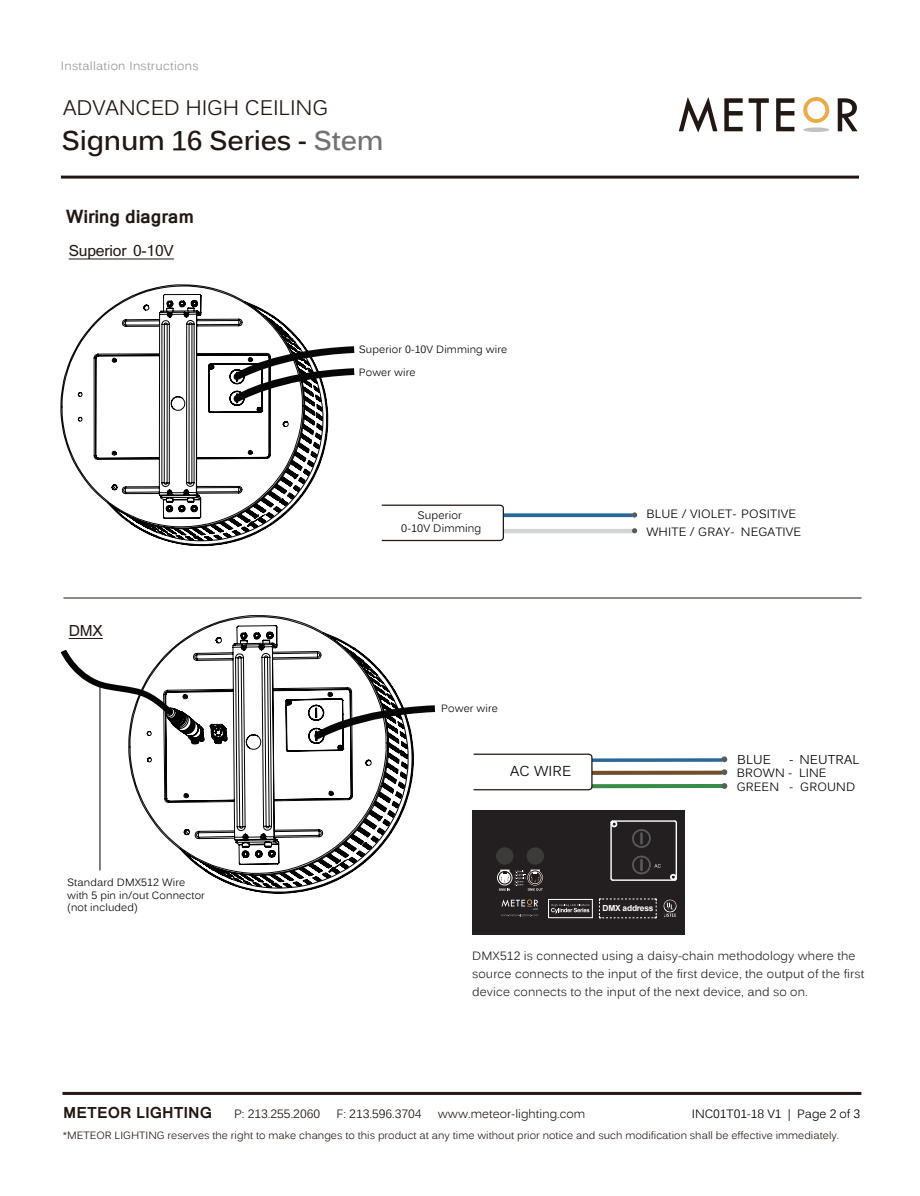
<style>
.page{position:relative;width:920px;height:1196px;background:#fff}
.page>*{position:absolute;margin:0;border:0;box-sizing:border-box;transform-origin:0 0}
.t1{font:700 27px "Kalinga";letter-spacing:-.01em;color:#221713}
.t2{font:21px "Kalinga";letter-spacing:-.005em;color:#221713}
.t3{font:700 18px "Kartika";letter-spacing:-.01em;color:#221713}
.t4{font:15px "Kartika";letter-spacing:-.01em;color:#221713}
.t5{font:700 15px "Kartika";color:#221713}
.t6{font:14.4px "Kalinga";letter-spacing:.01em;color:#030303}
.t7{font:12.75px "Kalinga";letter-spacing:.01em;color:#030303}
.t8{font:12px/18px "Kalinga";letter-spacing:.01em;color:#231f20}
.t9{font:12px/18.3px "Kalinga";letter-spacing:.01em;color:#030303}
.t10{font:12px "Kalinga";color:#221713}
.t11{font:12px "Kalinga";letter-spacing:.025em;color:#939598}
.t12{font:10.8px/12.9px "Kalinga";letter-spacing:.01em;color:#030303;text-align:center}
.t13{font:10.5px "Kalinga";color:#221713}
.t14{font:10.5px/12.6px "Kalinga";letter-spacing:.01em;color:#030303}
.t15{font:700 8.4px "Arial";letter-spacing:-.025em;color:#fff}
.s1{color:#727276}
</style>
<div class="page">
<svg style="left:678px;top:97px;width:39px;height:36px"></svg>
<svg style="left:724px;top:98px;width:18px;height:33px"></svg>
<svg style="left:748px;top:98px;width:20px;height:33px"></svg>
<svg style="left:776px;top:98px;width:18px;height:33px"></svg>
<svg style="left:837px;top:98px;width:20px;height:33px"></svg>
<svg style="left:803px;top:97px;width:26px;height:26px"></svg>
<hr style="left:802px;top:128px;width:27px;height:4px;background:#bfc1c3;border-radius:50%">
<hr style="left:61px;top:176px;width:797px;height:3px;background:#221713">
<hr style="left:62px;top:1092px;width:799px;height:3px;background:#221713">
<hr style="left:69px;top:259px;width:57px;height:1px;background:#221713">
<hr style="left:133px;top:259px;width:41px;height:1px;background:#221713">
<hr style="left:69px;top:638px;width:34px;height:1px;background:#221713">
<svg style="left:504px;top:513px;width:127px;height:4px"></svg>
<hr style="left:439px;top:529px;width:193px;height:4px;background:#d3d4d5">
<svg style="left:381px;top:504px;width:123px;height:38px"></svg>
<svg style="left:631px;top:512px;width:6px;height:6px"></svg>
<svg style="left:632px;top:528px;width:5px;height:5px"></svg>
<svg style="left:593px;top:758px;width:128px;height:4px"></svg>
<svg style="left:593px;top:771px;width:128px;height:4px"></svg>
<hr style="left:575px;top:784px;width:147px;height:4px;background:#398c46">
<svg style="left:721px;top:756px;width:6px;height:6px"></svg>
<svg style="left:721px;top:769px;width:6px;height:6px"></svg>
<svg style="left:721px;top:783px;width:6px;height:6px"></svg>
<svg style="left:473px;top:753px;width:120px;height:38px"></svg>
<hr style="left:63px;top:598px;width:798px;height:1px;background:#221713">
<div style="left:472px;top:810px;width:212px;height:125px;background:#231f20"></div>
<svg style="left:497px;top:870px;width:45px;height:21px"></svg>
<svg style="left:632px;top:829px;width:19px;height:19px"></svg>
<hr style="left:612px;top:879px;width:62px;height:2px;background:#fff">
<hr style="left:610px;top:823px;width:1px;height:56px;background:#fff">
<svg style="left:610px;top:820px;width:8px;height:9px"></svg>
<hr style="left:612px;top:820px;width:62px;height:2px;background:#fff">
<svg style="left:672px;top:820px;width:5px;height:4px"></svg>
<hr style="left:675px;top:823px;width:1px;height:56px;background:#fff">
<svg style="left:669px;top:873px;width:8px;height:8px"></svg>
<svg style="left:632px;top:855px;width:28px;height:20px"></svg>
<div style="left:526px;top:847px;width:18px;height:18px;background:#3d3a3a;border-radius:50%"></div>
<div style="left:496px;top:847px;width:17px;height:18px;background:#3d3a3a;border-radius:50%"></div>
<svg style="left:501px;top:899px;width:37px;height:18px"></svg>
<svg style="left:551px;top:904px;width:38px;height:9px"></svg>
<div style="left:548px;top:899px;width:44px;height:19px;border:1px solid #fff"></div>
<img style="left:663px;top:900px;width:13px;height:17px">
<svg style="left:598px;top:898px;width:58px;height:21px"></svg>
<hr style="left:100px;top:686px;width:1px;height:184px;background:#030303">
<svg style="left:60px;top:284px;width:268px;height:262px"></svg>
<svg style="left:413px;top:705px;width:22px;height:9px"></svg>
<svg style="left:233px;top:346px;width:121px;height:56px"></svg>
<svg style="left:128px;top:615px;width:285px;height:279px"></svg>
<svg style="left:60px;top:650px;width:142px;height:88px"></svg>
<p class="t11" style="left:61px;top:58px;width:139px">Installation Instructions</p>
<h2 class="t2" style="left:63px;top:94px;width:266px">ADVANCED HIGH CEILING</h2>
<h1 class="t1" style="left:62px;top:123px;width:323px">Signum 16 Series - <span class="s1">Stem</span></h1>
<h3 class="t3" style="left:66px;top:205px;width:130px">Wiring diagram</h3>
<p class="t4" style="left:69px;top:242px;width:107px">Superior 0-10V</p>
<p class="t4" style="left:69px;top:621px;width:36px">DMX</p>
<p class="t14" style="left:67px;top:877px;width:139px">Standard DMX512 Wire with 5 pin in/out Connector (not included)</p>
<p class="t14" style="left:359px;top:344px;width:150px">Superior 0-10V Dimming wire</p>
<p class="t14" style="left:359px;top:367px;width:58px">Power wire</p>
<p class="t12" style="left:401px;top:510px;width:81px">Superior<br>0-10V Dimming</p>
<p class="t9" style="left:646px;top:506px;width:156px">BLUE / VIOLET- POSITIVE<br>WHITE / GRAY- NEGATIVE</p>
<p class="t14" style="left:441px;top:703px;width:58px">Power wire</p>
<p class="t6" style="left:510px;top:762px;width:63px">AC WIRE</p>
<p class="t15" style="left:602px;top:903px;width:52px">DMX address</p>
<p class="t7" style="left:736px;top:751px;width:35px">BLUE</p>
<p class="t7" style="left:788px;top:751px;width:72px">- NEUTRAL</p>
<p class="t9" style="left:736px;top:767px;width:120px;line-height:13.8px">BROWN - LINE<br>GREEN - GROUND</p>
<p class="t8" style="left:472px;top:948px;width:393px">DMX512 is connected using a daisy-chain methodology where the source connects to the input of the first device, the output of the first device connects to the input of the next device, and so on.</p>
<p class="t5" style="left:63px;top:1103px;width:150px">METEOR LIGHTING</p>
<p class="t10" style="left:234px;top:1106px;width:87px">P: 213.255.2060</p>
<p class="t10" style="left:336px;top:1106px;width:87px">F: 213.596.3704</p>
<p class="t10" style="left:437px;top:1106px;width:149px">www.meteor-lighting.com</p>
<p class="t13" style="left:63px;top:1129px;width:777px">*METEOR LIGHTING reserves the right to make changes to this product at any time without prior notice and such modification shall be effective immediately.</p>
<p class="t9" style="left:691px;top:1106px;width:169px">INC01T01-18 V1 | Page 2 of 3</p>
</div>
